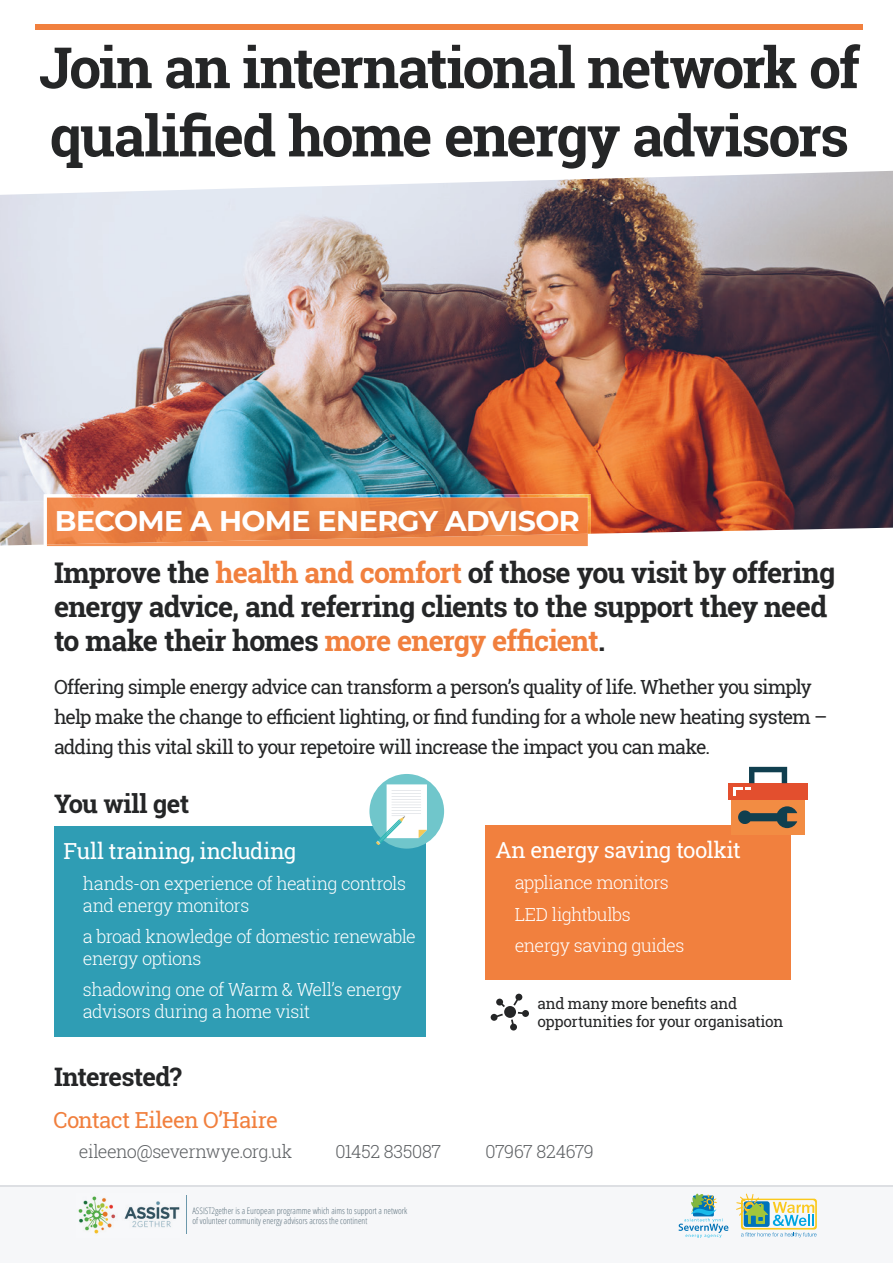
<style>
.page{position:relative;width:893px;height:1263px;background:#fff}
.page>*{position:absolute;margin:0;border:0;box-sizing:border-box;transform-origin:0 0}
.t1{font:700 56.85px/68.2px "Roboto Slab";letter-spacing:-.035em;color:#252627}
.t2{font:700 28.5px/34.2px "Roboto Slab";letter-spacing:-.03em;color:#252627}
.t3{font:700 28.5px "Montserrat";letter-spacing:-.02em;color:#fff}
.t4{font:700 25.5px "Roboto Slab";letter-spacing:-.03em;color:#252627}
.t5{font:22.2px "Roboto Slab";letter-spacing:-.02em;color:#fff}
.t6{font:22.2px "Roboto Slab";letter-spacing:-.03em;color:#f1803e}
.t7{font:19.5px/30px "Roboto Slab";letter-spacing:-.05em;color:#252627}
.t8{font:300 18px/21.6px "Roboto Slab";letter-spacing:-.035em;color:#fff}
.t9{font:300 18px "Roboto Slab";letter-spacing:-.03em;color:#5c5f62}
.t10{font:15.3px/18.5px "Roboto Slab";letter-spacing:-.025em;color:#252627}
.t11{font:300 condensed 9px/10.8px "Open Sans";color:#5a6f7b}
.s1{color:#f1803e}
</style>
<div class="page">
<div style="left:0;top:1185px;width:893px;height:78px;background:#f6f7f9"></div>
<img style="left:0;top:171px;width:893px;height:374px">
<div style="left:54px;top:826px;width:372px;height:211px;background:#2f9db4"></div>
<div style="left:486px;top:825px;width:305px;height:154px;background:#f1803e"></div>
<svg style="left:47px;top:545px;width:541px;height:2px"></svg>
<img style="left:44px;top:494px;width:547px;height:51px">
<div style="left:731px;top:799px;width:74px;height:36px;background:#f28c43"></div>
<div style="left:729px;top:783px;width:79px;height:16px;background:#e34f2e"></div>
<svg style="left:738px;top:806px;width:59px;height:22px"></svg>
<svg style="left:733px;top:767px;width:54px;height:28px"></svg>
<div style="left:369px;top:774px;width:75px;height:75px;background:#70c6cb;border-radius:50%"></div>
<svg style="left:376px;top:784px;width:51px;height:61px"></svg>
<svg style="left:491px;top:994px;width:38px;height:36px"></svg>
<div style="left:504px;top:1006px;width:12px;height:12px;background:#252627;border-radius:50%"></div>
<div style="left:36px;top:24px;width:827px;height:6px;background:#f1803e"></div>
<img style="left:78px;top:1196px;width:102px;height:38px">
<svg style="left:736px;top:1194px;width:81px;height:43px"></svg>
<svg style="left:678px;top:1194px;width:50px;height:44px"></svg>
<hr style="left:0;top:1185px;width:893px;height:1px;background:#dddfe3">
<hr style="left:186px;top:1195px;width:1px;height:39px;background:#6b98ab">
<h1 class="t1" style="left:39px;top:33px;width:822px">Join an international network of qualified home energy advisors</h1>
<h2 class="t3" style="left:55px;top:501px;width:526px">BECOME A HOME ENERGY ADVISOR</h2>
<h2 class="t2" style="left:54px;top:555px;width:783px">Improve the <span class="s1">health and comfort</span> of those you visit by offering energy advice, and referring clients to the support they need to make their homes <span class="s1">more energy efficient</span>.</h2>
<p class="t7" style="left:54px;top:671px;width:775px">Offering simple energy advice can transform a person’s quality of life. Whether you simply help make the change to efficient lighting, or find funding for a whole new heating system – adding this vital skill to your repetoire will increase the impact you can make.</p>
<h3 class="t4" style="left:54px;top:786px;width:137px">You will get</h3>
<p class="t5" style="left:64px;top:836px;width:234px">Full training, including</p>
<p class="t8" style="left:83px;top:872px;width:325px">hands-on experience of heating controls and energy monitors</p>
<p class="t8" style="left:83px;top:925px;width:334px">a broad knowledge of domestic renewable energy options</p>
<p class="t8" style="left:83px;top:978px;width:320px">shadowing one of Warm &amp; Well’s energy advisors during a home visit</p>
<h3 class="t4" style="left:54px;top:1059px;width:129px">Interested?</h3>
<p class="t5" style="left:495px;top:835px;width:247px">An energy saving toolkit</p>
<p class="t8" style="left:515px;top:867px;width:171px;line-height:31.2px">appliance monitors<br>LED lightbulbs energy saving guides</p>
<p class="t10" style="left:537px;top:994px;width:247px">and many more benefits and opportunities for your organisation</p>
<p class="t6" style="left:53px;top:1104px;width:226px">Contact Eileen O’Haire</p>
<p class="t9" style="left:79px;top:1139px;width:215px">eileeno@severnwye.org.uk</p>
<p class="t9" style="left:335px;top:1139px;width:107px">01452 835087</p>
<p class="t9" style="left:485px;top:1139px;width:110px">07967 824679</p>
<p class="t11" style="left:192px;top:1204px;width:216px">ASSIST2gether is a European programme which aims to support a network of volunteer community energy advisors across the continent</p>
</div>
